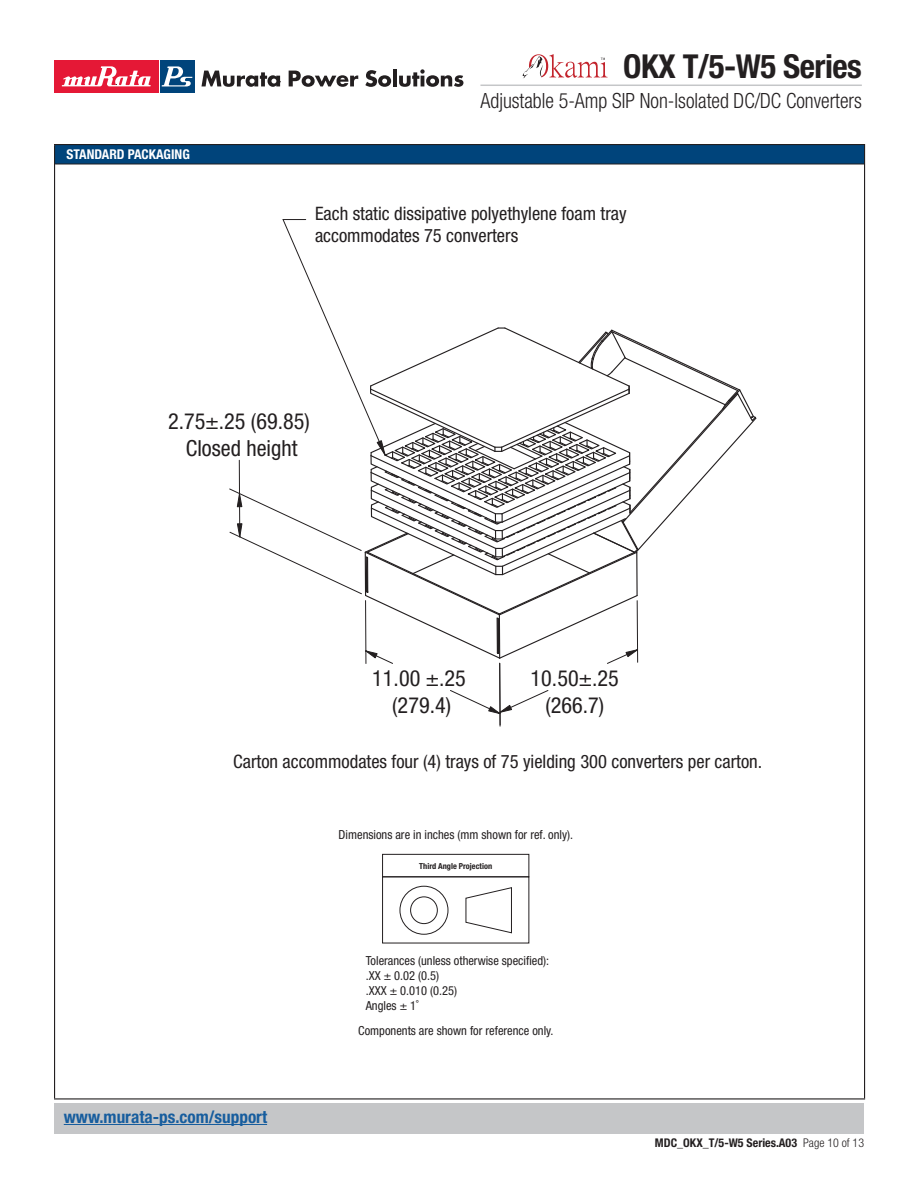
<style>
.page{position:relative;width:918px;height:1188px;background:#fff}
.page>*{position:absolute;margin:0;border:0;box-sizing:border-box;transform-origin:0 0}
.t1{font:700 condensed 33px "Helvetica Neue LT Std";letter-spacing:-.015em;color:#231f20}
.t2{font:condensed 22.2px/26.7px "Helvetica Neue LT Std";color:#231f20;text-align:center}
.t3{font:300 condensed 21px "Helvetica Neue LT Std";color:#231f20;scale:.95 1}
.t4{font:condensed 18.45px/22.2px "Helvetica Neue LT Std";color:#231f20}
.t5{font:700 condensed 17.25px "Helvetica Neue LT Std";color:#175d9e}
.t6{font:700 condensed 13.5px "Helvetica Neue LT Std";color:#fff}
.t7{font:condensed 12.45px/15px "Helvetica Neue LT Std";color:#231f20}
.t8{font:700 condensed 12px "Helvetica Neue LT Std";color:#231f20}
.t9{font:700 condensed 8.25px "Helvetica Neue LT Std";color:#231f20}
.s1{font-weight:300}
</style>
<div class="page">
<div style="left:55px;top:145px;width:810px;height:19px;background:#00447b"></div>
<hr style="left:54px;top:144px;width:811px;height:1px;background:#231f20">
<svg style="left:54px;top:145px;width:1px;height:19px"></svg>
<svg style="left:864px;top:145px;width:1px;height:19px"></svg>
<hr style="left:54px;top:164px;width:1px;height:934px;background:#231f20">
<hr style="left:864px;top:164px;width:1px;height:934px;background:#231f20">
<hr style="left:54px;top:1098px;width:811px;height:2px;background:#231f20">
<hr style="left:55px;top:164px;width:809px;height:1px;background:#231f20">
<div style="left:410px;top:897px;width:28px;height:27px;border:1px solid #231f20;border-radius:50%"></div>
<div style="left:400px;top:886px;width:48px;height:49px;border:1px solid #231f20;border-radius:50%"></div>
<svg style="left:465px;top:887px;width:47px;height:47px"></svg>
<div style="left:382px;top:854px;width:147px;height:23px;border:1px solid #231f20"></div>
<svg style="left:229px;top:219px;width:528px;height:508px"></svg>
<div style="left:54px;top:1103px;width:810px;height:31px;background:#c5c6c8"></div>
<svg style="left:522px;top:54px;width:86px;height:24px"></svg>
<div style="left:54px;top:60px;width:104px;height:32px;background:#e51836"></div>
<svg style="left:62px;top:66px;width:89px;height:20px"></svg>
<div style="left:160px;top:60px;width:34px;height:32px;background:#00447b"></div>
<svg style="left:162px;top:66px;width:30px;height:21px"></svg>
<svg style="left:201px;top:71px;width:80px;height:16px"></svg>
<svg style="left:289px;top:71px;width:69px;height:16px"></svg>
<svg style="left:365px;top:70px;width:26px;height:17px"></svg>
<hr style="left:393px;top:69px;width:4px;height:17px;background:#231f20">
<svg style="left:399px;top:69px;width:64px;height:18px"></svg>
<hr style="left:480px;top:85px;width:382px;height:1px;background:#c5c6c8">
<hr style="left:64px;top:1124px;width:203px;height:1px;background:#175d9e">
<p class="t6" style="left:67px;top:146px;width:125px">STANDARD PACKAGING</p>
<h1 class="t1" style="left:623px;top:46px;width:240px">OKX T/5-W5 Series</h1>
<h3 class="t3" style="left:481px;top:89px;width:403px">Adjustable 5-Amp SIP Non-Isolated DC/DC Converters</h3>
<h3 class="t4" style="left:315px;top:202px;width:313px">Each static dissipative polyethylene foam tray accommodates 75 converters</h3>
<h2 class="t2" style="left:168px;top:407px;width:143px">2.75±.25 (69.85)<br>Closed height</h2>
<h2 class="t2" style="left:372px;top:665px;width:95px">11.00 ±.25 (279.4)</h2>
<h2 class="t2" style="left:531px;top:665px;width:90px">10.50±.25 (266.7)</h2>
<h3 class="t4" style="left:233px;top:750px;width:531px">Carton accommodates four (4) trays of 75 yielding 300 converters per carton.</h3>
<p class="t7" style="left:339px;top:827px;width:236px">Dimensions are in inches (mm shown for ref. only).</p>
<p class="t9" style="left:419px;top:861px;width:74px">Third Angle Projection</p>
<p class="t7" style="left:366px;top:953px;width:185px">Tolerances (unless otherwise specified): .XX ± 0.02 (0.5)<br>.XXX ± 0.010 (0.25)<br>Angles ± 1˚</p>
<h3 class="t5" style="left:64px;top:1106px;width:205px">www.murata-ps.com/support</h3>
<p class="t7" style="left:358px;top:1023px;width:197px">Components are shown for reference only.</p>
<p class="t8" style="left:655px;top:1136px;width:211px">MDC_OKX_T/5-W5 Series.A03 <span class="s1">Page 10 of 13</span></p>
</div>
